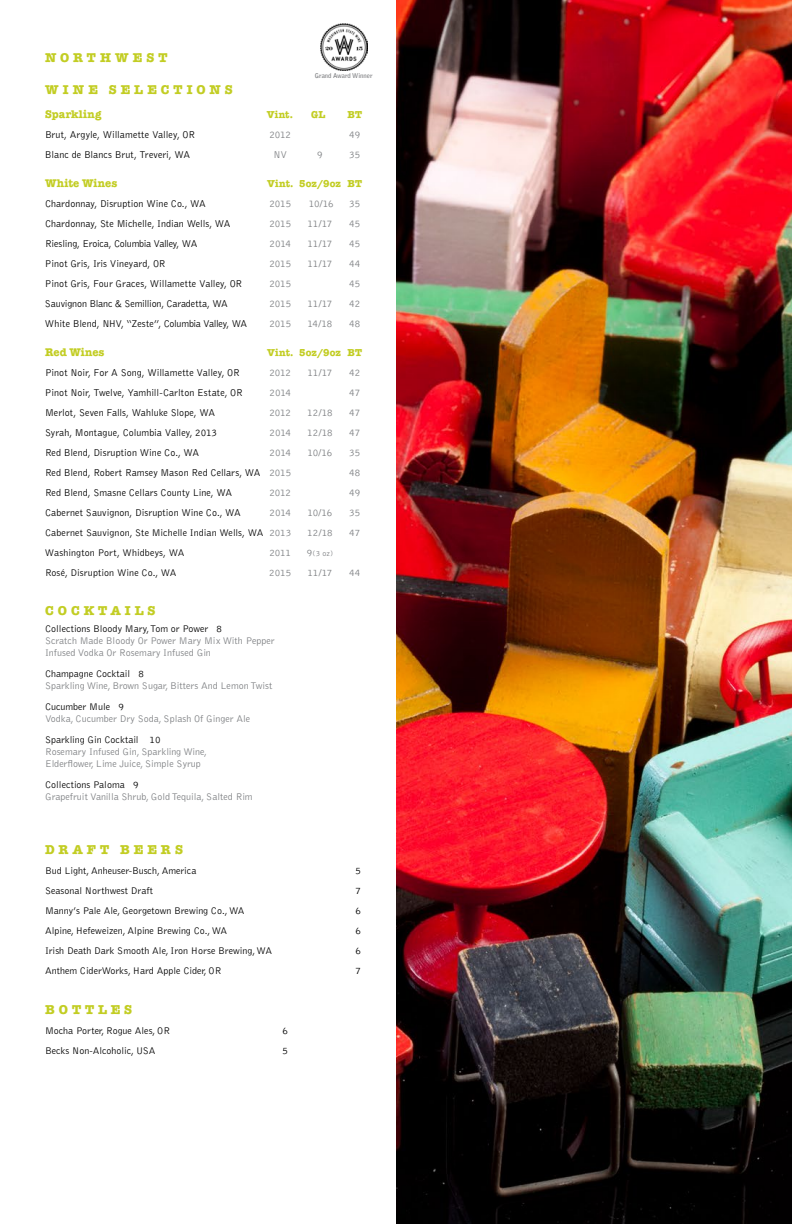
<style>
.page{position:relative;width:792px;height:1224px;background:#fff}
.page>*{position:absolute;margin:0;border:0;box-sizing:border-box;transform-origin:0 0}
.t1{font:700 13px "American Typewriter Std";letter-spacing:.3em;color:#c2cd23}
.t2{font:700 12.9px "American Typewriter Std";letter-spacing:.31em;color:#c2cd23}
.t3{font:700 11.3px "American Typewriter Std";color:#c2cd23}
.t4{font:300 10.2px "Bell Gothic Std";color:#000}
.t5{font:300 10.2px "Bell Gothic Std";letter-spacing:-.015em;color:#7e8083}
.t6{font:300 10.2px "Bell Gothic Std";letter-spacing:-.025em;color:#000}
.t7{font:700 10.2px "American Typewriter Std";color:#c2cd23}
.t8{font:300 10.2px "Bell Gothic Std";letter-spacing:-.03em;color:#000}
.t9{font:300 10px "Bell Gothic Std";color:#000}
.t10{font:300 10px/12px "Bell Gothic Std";color:#7e8083}
.t11{font:300 8px "Bell Gothic Std";color:#7e8083}
.t12{font:700 6.6px "Bell Gothic Std";color:#797a7d}
.s1{color:#7e8083}
.s2{font-size:10px}
</style>
<div class="page">
<img style="left:396px;top:0;width:396px;height:1224px">
<img style="left:320px;top:24px;width:47px;height:47px">
<p class="t2" style="left:45px;top:50px;width:124px">NORTHWEST</p>
<p class="t2" style="left:45px;top:82px;width:189px">WINE SELECTIONS</p>
<p class="t12" style="left:315px;top:71px;width:60px">Grand Award Winner</p>
<p class="t3" style="left:45px;top:107px;width:58px">Sparkling</p>
<p class="t7" style="left:267px;top:109px;width:28px">Vint.</p>
<p class="t7" style="left:311px;top:109px;width:15px">GL</p>
<p class="t7" style="left:348px;top:109px;width:16px">BT</p>
<p class="t4" style="left:45px;top:129px;width:152px">Brut, Argyle, Willamette Valley, OR</p>
<p class="t5" style="left:269px;top:129px;width:23px">2012</p>
<p class="t5" style="left:349px;top:129px;width:12px">49</p>
<p class="t4" style="left:45px;top:149px;width:147px">Blanc de Blancs Brut, Treveri, WA</p>
<p class="t5" style="left:273px;top:149px;width:15px">NV</p>
<p class="t5" style="left:317px;top:149px;width:7px">9</p>
<p class="t5" style="left:349px;top:149px;width:13px">35</p>
<p class="t3" style="left:45px;top:177px;width:74px">White Wines</p>
<p class="t7" style="left:267px;top:178px;width:96px">Vint. 5oz/9oz BT</p>
<p class="t4" style="left:45px;top:198px;width:162px">Chardonnay, Disruption Wine Co., WA</p>
<p class="t5" style="left:269px;top:198px;width:23px">2015</p>
<p class="t5" style="left:309px;top:198px;width:27px">10/16</p>
<p class="t5" style="left:349px;top:198px;width:13px">35</p>
<p class="t4" style="left:45px;top:218px;width:187px">Chardonnay, Ste Michelle, Indian Wells, WA</p>
<p class="t5" style="left:269px;top:218px;width:23px">2015</p>
<p class="t5" style="left:308px;top:218px;width:27px">11/17</p>
<p class="t5" style="left:349px;top:218px;width:12px">45</p>
<p class="t8" style="left:45px;top:238px;width:154px">Riesling, Eroica, Columbia Valley, WA</p>
<p class="t5" style="left:270px;top:238px;width:23px">2014</p>
<p class="t5" style="left:308px;top:238px;width:27px">11/17</p>
<p class="t5" style="left:349px;top:238px;width:12px">45</p>
<p class="t4" style="left:45px;top:258px;width:122px">Pinot Gris, Iris Vineyard, OR</p>
<p class="t5" style="left:269px;top:258px;width:23px">2015</p>
<p class="t5" style="left:307px;top:258px;width:27px">11/17</p>
<p class="t5" style="left:349px;top:258px;width:13px">44</p>
<p class="t4" style="left:45px;top:278px;width:199px">Pinot Gris, Four Graces, Willamette Valley, OR</p>
<p class="t5" style="left:269px;top:278px;width:23px">2015</p>
<p class="t5" style="left:349px;top:278px;width:12px">45</p>
<p class="t4" style="left:45px;top:298px;width:184px">Sauvignon Blanc &amp; Semillion, Caradetta, WA</p>
<p class="t5" style="left:269px;top:298px;width:23px">2015</p>
<p class="t5" style="left:307px;top:298px;width:27px">11/17</p>
<p class="t5" style="left:349px;top:298px;width:12px">42</p>
<p class="t6" style="left:45px;top:318px;width:204px">White Blend, NHV, “Zeste”, Columbia Valley, WA</p>
<p class="t5" style="left:269px;top:318px;width:23px">2015</p>
<p class="t5" style="left:307px;top:318px;width:27px">14/18</p>
<p class="t5" style="left:349px;top:318px;width:13px">48</p>
<p class="t3" style="left:45px;top:346px;width:61px">Red Wines</p>
<p class="t7" style="left:267px;top:347px;width:96px">Vint. 5oz/9oz BT</p>
<p class="t4" style="left:45px;top:368px;width:196px">Pinot Noir, For A Song, Willamette Valley, OR</p>
<p class="t5" style="left:269px;top:368px;width:23px">2012</p>
<p class="t5" style="left:308px;top:368px;width:27px">11/17</p>
<p class="t5" style="left:349px;top:368px;width:12px">42</p>
<p class="t4" style="left:45px;top:388px;width:199px">Pinot Noir, Twelve, Yamhill-Carlton Estate, OR</p>
<p class="t5" style="left:270px;top:388px;width:23px">2014</p>
<p class="t5" style="left:349px;top:388px;width:12px">47</p>
<p class="t4" style="left:45px;top:408px;width:172px">Merlot, Seven Falls, Wahluke Slope, WA</p>
<p class="t5" style="left:269px;top:408px;width:23px">2012</p>
<p class="t5" style="left:307px;top:408px;width:27px">12/18</p>
<p class="t5" style="left:349px;top:408px;width:12px">47</p>
<p class="t4" style="left:45px;top:428px;width:174px">Syrah, Montague, Columbia Valley, 2013</p>
<p class="t5" style="left:270px;top:428px;width:23px">2014</p>
<p class="t5" style="left:307px;top:428px;width:27px">12/18</p>
<p class="t5" style="left:349px;top:428px;width:12px">47</p>
<p class="t4" style="left:45px;top:448px;width:156px">Red Blend, Disruption Wine Co., WA</p>
<p class="t5" style="left:270px;top:448px;width:23px">2014</p>
<p class="t5" style="left:308px;top:448px;width:27px">10/16</p>
<p class="t5" style="left:349px;top:448px;width:13px">35</p>
<p class="t4" style="left:45px;top:468px;width:248px">Red Blend, Robert Ramsey Mason Red Cellars, WA <span class="s1">2015</span></p>
<p class="t5" style="left:349px;top:468px;width:13px">48</p>
<p class="t4" style="left:45px;top:488px;width:189px">Red Blend, Smasne Cellars County Line, WA</p>
<p class="t5" style="left:269px;top:488px;width:23px">2012</p>
<p class="t5" style="left:349px;top:488px;width:12px">49</p>
<p class="t4" style="left:45px;top:508px;width:197px">Cabernet Sauvignon, Disruption Wine Co., WA</p>
<p class="t5" style="left:270px;top:508px;width:23px">2014</p>
<p class="t5" style="left:308px;top:508px;width:27px">10/16</p>
<p class="t5" style="left:349px;top:508px;width:13px">35</p>
<p class="t9" style="left:45px;top:528px;width:248px">Cabernet Sauvignon, Ste Michelle Indian Wells, WA <span class="s1">2013</span></p>
<p class="t10" style="left:307px;top:527px;width:27px">12/18</p>
<p class="t10" style="left:349px;top:527px;width:12px">47</p>
<p class="t9" style="left:45px;top:548px;width:141px">Washington Port, Whidbeys, WA</p>
<p class="t10" style="left:269px;top:547px;width:23px">2011</p>
<p class="t11" style="left:307px;top:549px;width:28px"><span class="s2">9</span>(3 oz)</p>
<p class="t9" style="left:45px;top:568px;width:133px">Rosé, Disruption Wine Co., WA</p>
<p class="t10" style="left:269px;top:567px;width:23px">2015</p>
<p class="t10" style="left:307px;top:567px;width:27px">11/17</p>
<p class="t10" style="left:349px;top:567px;width:13px">44</p>
<p class="t1" style="left:45px;top:603px;width:112px">COCKTAILS</p>
<p class="t9" style="left:45px;top:623px;width:179px">Collections Bloody Mary, Tom or Power 8</p>
<p class="t10" style="left:45px;top:635px;width:231px">Scratch Made Bloody Or Power Mary Mix With Pepper<br>Infused Vodka Or Rosemary Infused Gin</p>
<p class="t9" style="left:45px;top:668px;width:101px">Champagne Cocktail 8</p>
<p class="t10" style="left:45px;top:680px;width:229px">Sparkling Wine, Brown Sugar, Bitters And Lemon Twist</p>
<p class="t9" style="left:45px;top:701px;width:81px">Cucumber Mule 9</p>
<p class="t10" style="left:45px;top:713px;width:207px">Vodka, Cucumber Dry Soda, Splash Of Ginger Ale</p>
<p class="t9" style="left:45px;top:734px;width:117px">Sparkling Gin Cocktail 10</p>
<p class="t10" style="left:45px;top:746px;width:163px">Rosemary Infused Gin, Sparkling Wine,<br>Elderflower, Lime Juice, Simple Syrup</p>
<p class="t9" style="left:45px;top:779px;width:95px">Collections Paloma 9</p>
<p class="t10" style="left:45px;top:791px;width:209px">Grapefruit Vanilla Shrub, Gold Tequila, Salted Rim</p>
<p class="t1" style="left:45px;top:842px;width:140px">DRAFT BEERS</p>
<p class="t9" style="left:45px;top:866px;width:153px">Bud Light, Anheuser-Busch, America</p>
<p class="t9" style="left:355px;top:866px;width:7px">5</p>
<p class="t9" style="left:45px;top:886px;width:110px">Seasonal Northwest Draft</p>
<p class="t9" style="left:355px;top:886px;width:7px">7</p>
<p class="t9" style="left:45px;top:906px;width:201px">Manny’s Pale Ale, Georgetown Brewing Co., WA</p>
<p class="t9" style="left:355px;top:906px;width:7px">6</p>
<p class="t9" style="left:45px;top:926px;width:184px">Alpine, Hefeweizen, Alpine Brewing Co., WA</p>
<p class="t9" style="left:355px;top:926px;width:7px">6</p>
<p class="t9" style="left:45px;top:946px;width:229px">Irish Death Dark Smooth Ale, Iron Horse Brewing, WA</p>
<p class="t9" style="left:355px;top:946px;width:7px">6</p>
<p class="t9" style="left:45px;top:966px;width:178px">Anthem CiderWorks, Hard Apple Cider, OR</p>
<p class="t9" style="left:355px;top:966px;width:7px">7</p>
<p class="t1" style="left:45px;top:1002px;width:89px">BOTTLES</p>
<p class="t9" style="left:45px;top:1026px;width:127px">Mocha Porter, Rogue Ales, OR</p>
<p class="t9" style="left:282px;top:1026px;width:7px">6</p>
<p class="t9" style="left:45px;top:1046px;width:112px">Becks Non-Alcoholic, USA</p>
<p class="t9" style="left:282px;top:1046px;width:7px">5</p>
</div>
